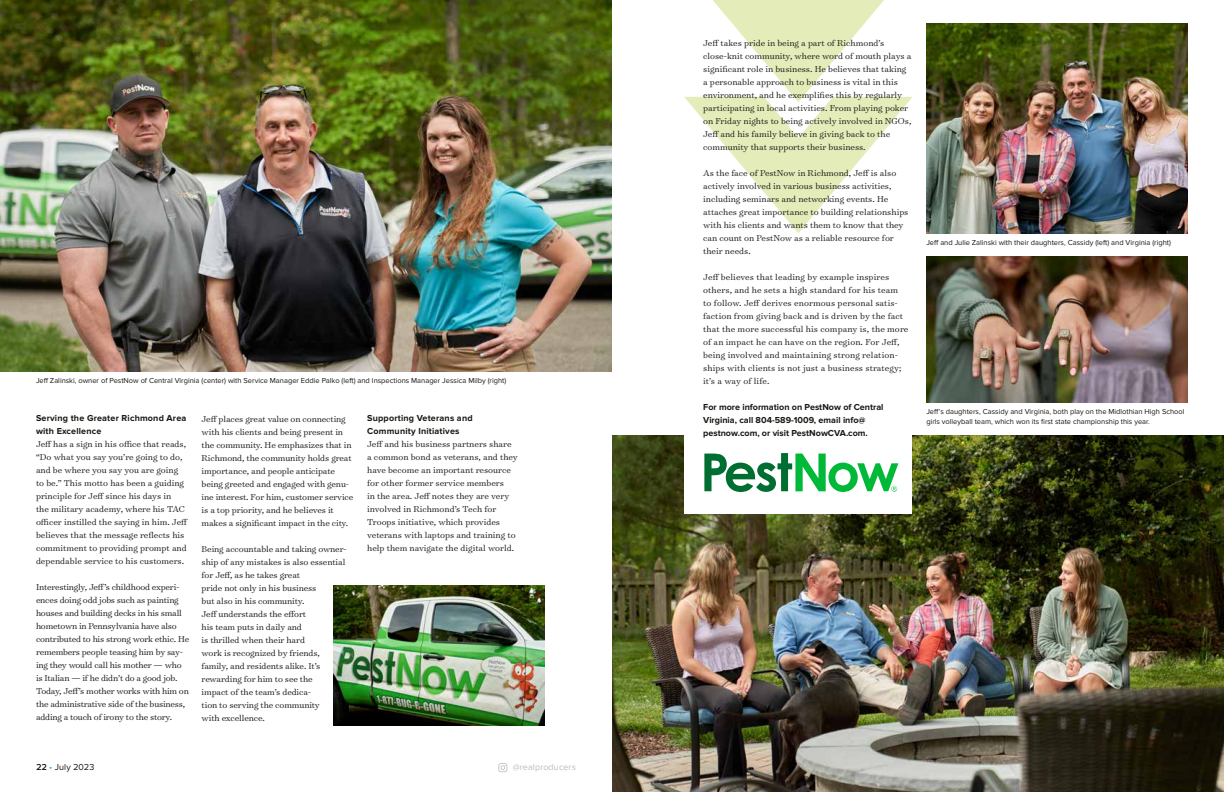
<style>
.page{position:relative;width:1224px;height:792px;background:#fff}
.page>*{position:absolute;margin:0;border:0;box-sizing:border-box;transform-origin:0 0}
.t1{font:300 9.8px/13px "Surveyor Text";letter-spacing:-.005em;color:#171713}
.t2{font:700 9px/13px "Proxima Nova";color:#171713}
.t3{font:700 9px/13px "Proxima Nova";letter-spacing:.02em;color:#171713}
.t4{font:9px "Proxima Nova";letter-spacing:.01em;color:#bbbcbc}
.t5{font:9px "Proxima Nova";letter-spacing:.005em;color:#171713}
.t6{font:7.5px/10px "Proxima Nova";color:#171713}
.s1{font-weight:600}
.s2{color:#26a7d9}
</style>
<div class="page">
<svg style="left:498px;top:763px;width:9px;height:9px"></svg>
<img style="left:0;top:0;width:612px;height:371px">
<img style="left:612px;top:436px;width:612px;height:356px">
<img style="left:926px;top:257px;width:262px;height:145px">
<img style="left:926px;top:24px;width:262px;height:209px">
<img style="left:334px;top:585px;width:210px;height:141px">
<div style="left:684px;top:345px;width:228px;height:169px;background:#fff"></div>
<svg style="left:704px;top:453px;width:194px;height:39px"></svg>
<svg style="left:684px;top:0;width:229px;height:233px"></svg>
<p class="t6" style="left:36px;top:375px;width:472px">Jeff Zalinski, owner of PestNow of Central Virginia (center) with Service Manager Eddie Palko (left) and Inspections Manager Jessica Milby (right)</p>
<p class="t3" style="left:36px;top:412px;width:152px">Serving the Greater Richmond Area with Excellence</p>
<p class="t1" style="left:36px;top:437px;width:153px">Jeff has a sign in his office that reads, “Do what you say you’re going to do, and be where you say you are going to be.” This motto has been a guiding principle for Jeff since his days in<br>the military academy, where his TAC officer instilled the saying in him. Jeff believes that the message reflects his commitment to providing prompt and dependable service to his customers.</p>
<p class="t1" style="left:36px;top:580px;width:155px">Interestingly, Jeff’s childhood experi&shy;ences doing odd jobs such as painting houses and building decks in his small hometown in Pennsylvania have also contributed to his strong work ethic. He remembers people teasing him by say&shy;ing they would call his mother — who is Italian — if he didn’t do a good job.<br>Today, Jeff’s mother works with him on the administrative side of the business, adding a touch of irony to the story.</p>
<p class="t3" style="left:367px;top:412px;width:107px">Supporting Veterans and<br>Community Initiatives</p>
<p class="t1" style="left:367px;top:437px;width:152px">Jeff and his business partners share a common bond as veterans, and they have become an important resource for other former service members<br>in the area. Jeff notes they are very involved in Richmond’s Tech for Troops initiative, which provides veterans with laptops and training to help them navigate the digital world.</p>
<p class="t1" style="left:202px;top:412px;width:153px">Jeff places great value on connecting with his clients and being present in the community. He emphasizes that in Richmond, the community holds great importance, and people anticipate being greeted and engaged with genu&shy;ine interest. For him, customer service is a top priority, and he believes it makes a significant impact in the city.</p>
<p class="t1" style="left:202px;top:542px;width:147px">Being accountable and taking owner&shy;ship of any mistakes is also essential for Jeff, as he takes great<br>pride not only in his business<br>but also in his community.<br>Jeff understands the effort<br>his team puts in daily and<br>is thrilled when their hard<br>work is recognized by friends, family, and residents alike. It’s rewarding for him to see the<br>impact of the team’s dedica-<br>tion to serving the community<br>with excellence.</p>
<p class="t5" style="left:36px;top:762px;width:60px"><span class="s1">22</span> <span class="s2">•</span> July 2023</p>
<p class="t4" style="left:513px;top:762px;width:65px">@realproducers</p>
<p class="t1" style="left:703px;top:36px;width:210px">Jeff takes pride in being a part of Richmond’s close-knit community, where word of mouth plays a significant role in business. He believes that taking a personable approach to business is vital in this environment, and he exemplifies this by regularly participating in local activities. From playing poker on Friday nights to being actively involved in NGOs, Jeff and his family believe in giving back to the community that supports their business.</p>
<p class="t1" style="left:703px;top:166px;width:207px">As the face of PestNow in Richmond, Jeff is also actively involved in various business activities, including seminars and networking events. He attaches great importance to building relationships with his clients and wants them to know that they can count on PestNow as a reliable resource for their needs.</p>
<p class="t1" style="left:703px;top:270px;width:207px">Jeff believes that leading by example inspires others, and he sets a high standard for his team to follow. Jeff derives enormous personal satis&shy;faction from giving back and is driven by the fact that the more successful his company is, the more of an impact he can have on the region. For Jeff, being involved and maintaining strong relation&shy;ships with clients is not just a business strategy; it’s a way of life.</p>
<p class="t2" style="left:703px;top:401px;width:182px">For more information on PestNow of Central<br>Virginia, call 804-589-1009, email info@ pestnow.com, or visit PestNowCVA.com.</p>
<p class="t6" style="left:926px;top:237px;width:246px">Jeff and Julie Zalinski with their daughters, Cassidy (left) and Virginia (right)</p>
<p class="t6" style="left:926px;top:406px;width:260px">Jeff’s daughters, Cassidy and Virginia, both play on the Midlothian High School girls volleyball team, which won its first state championship this year.</p>
</div>
